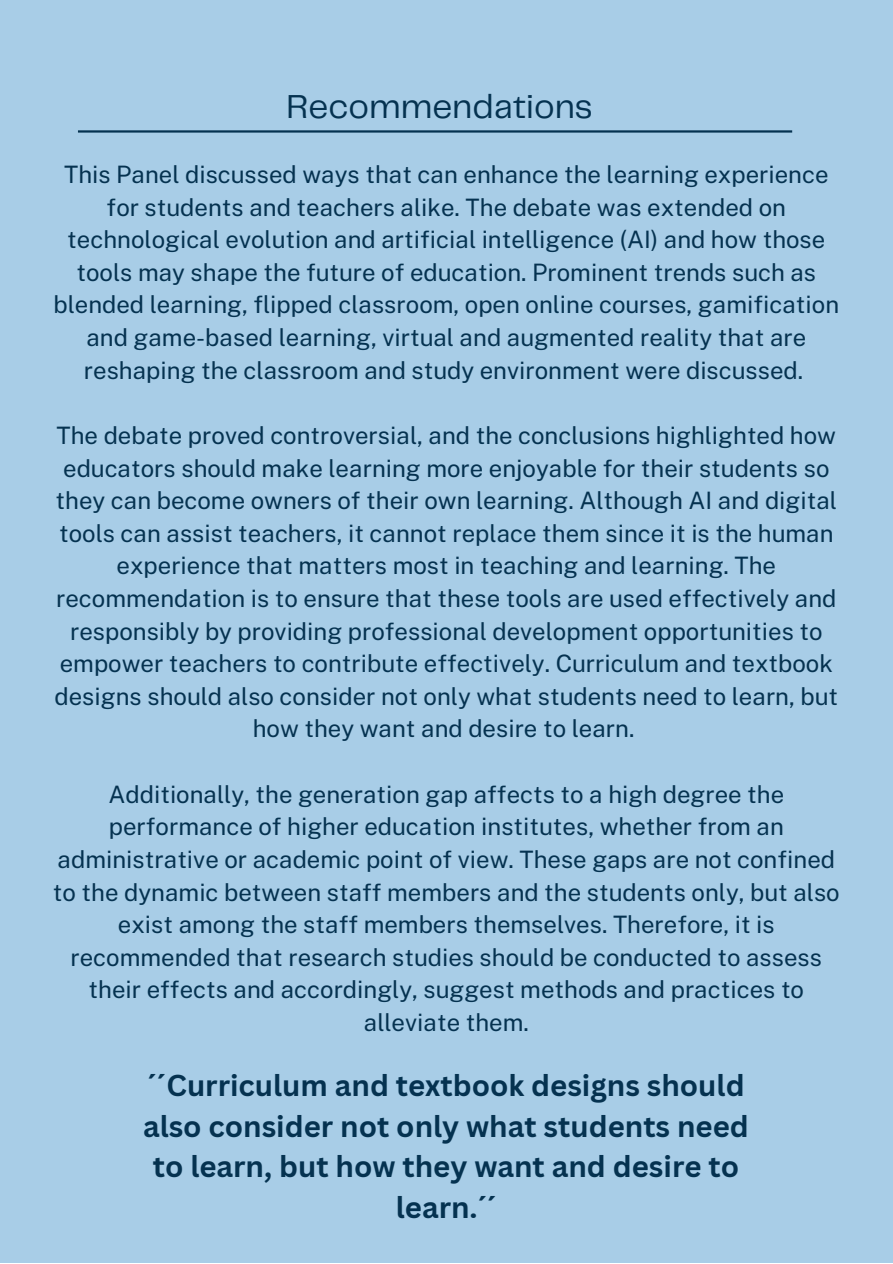
<style>
.page{position:relative;width:893px;height:1264px;background:#fff}
.page>*{position:absolute;margin:0;border:0;box-sizing:border-box;transform-origin:0 0}
.t1{font:34.5px "Telegraf";color:#053250}
.t2{font:700 29.4px/40.3px "Canva Sans";color:#053250;text-align:center}
.t3{font:24px/32.5px "Public Sans";color:#053250;text-align:center}
</style>
<div class="page">
<div style="left:0;top:0;width:892px;height:1262px;background:#a8cde7"></div>
<hr style="left:78px;top:130px;width:714px;height:3px;background:#053250">
<p class="t1" style="left:286px;top:92px;width:308px">Recommendations</p>
<p class="t3" style="left:53px;top:158px;width:787px">This Panel discussed ways that can enhance the learning experience for students and teachers alike. The debate was extended on technological evolution and artificial intelligence (AI) and how those tools may shape the future of education. Prominent trends such as blended learning, flipped classroom, open online courses, gamification and game-based learning, virtual and augmented reality that are reshaping the classroom and study environment were discussed.</p>
<p class="t3" style="left:55px;top:419px;width:785px">The debate proved controversial, and the conclusions highlighted how educators should make learning more enjoyable for their students so they can become owners of their own learning. Although AI and digital tools can assist teachers, it cannot replace them since it is the human experience that matters most in teaching and learning. The recommendation is to ensure that these tools are used effectively and responsibly by providing professional development opportunities to empower teachers to contribute effectively. Curriculum and textbook designs should also consider not only what students need to learn, but how they want and desire to learn.</p>
<p class="t3" style="left:53px;top:777px;width:788px">Additionally, the generation gap affects to a high degree the performance of higher education institutes, whether from an administrative or academic point of view. These gaps are not confined to the dynamic between staff members and the students only, but also exist among the staff members themselves. Therefore, it is recommended that research studies should be conducted to assess their effects and accordingly, suggest methods and practices to alleviate them.</p>
<p class="t2" style="left:143px;top:1064px;width:607px">´´Curriculum and textbook designs should also consider not only what students need to learn, but how they want and desire to learn.´´</p>
</div>
